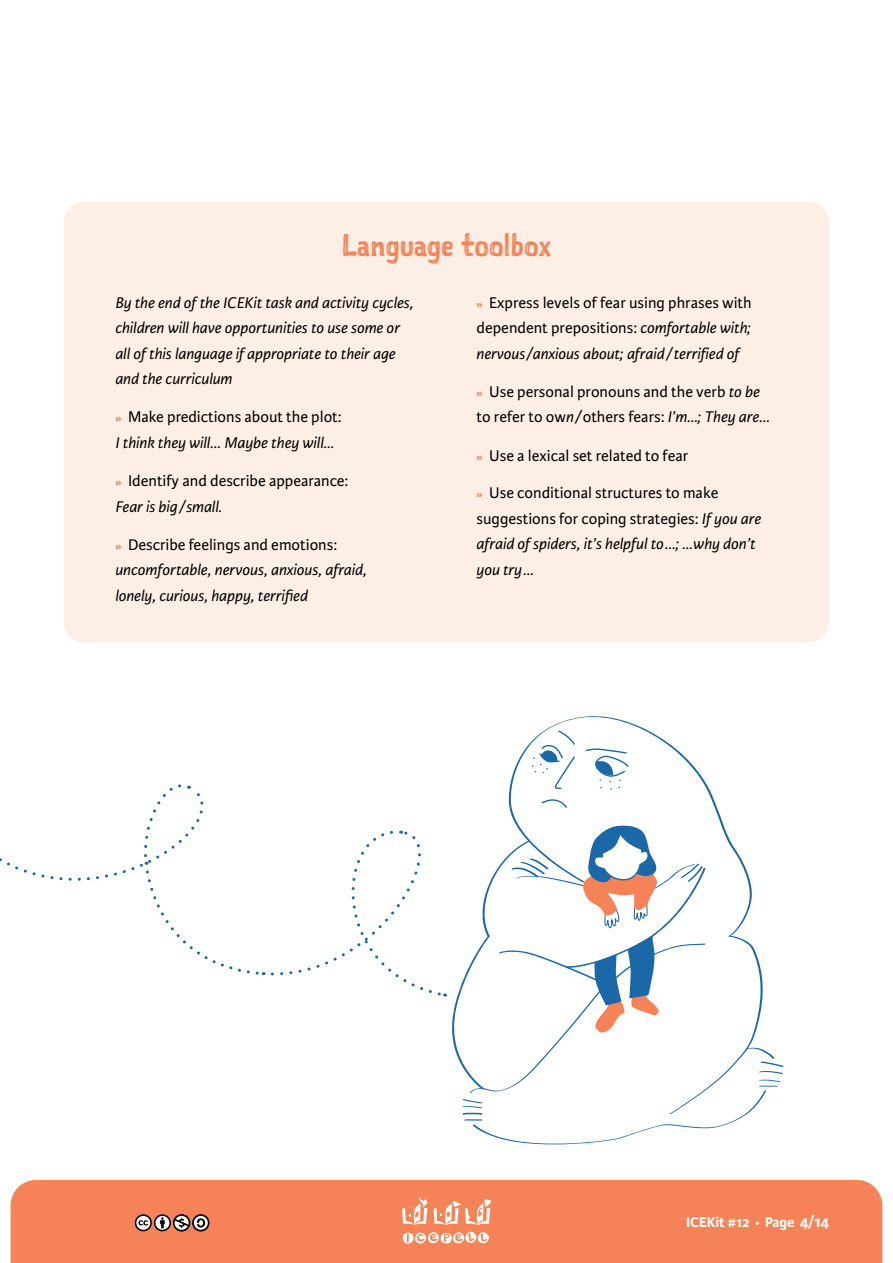
<style>
.page{position:relative;width:893px;height:1263px;background:#fff}
.page>*{position:absolute;margin:0;border:0;box-sizing:border-box;transform-origin:0 0}
.t1{font:30px "Sketchnote Square";color:#f58357}
.t2{font:16.5px/25.5px "Karmina Sans";color:#000}
.t3{font:italic 16.5px/25.5px "Karmina Sans";color:#000}
.t4{font:700 15px "Karmina Sans";color:#fff}
.s1{font-weight:700;font-style:normal;font-size:12px;color:#f58357}
.s2{font-style:normal}
.s3{font-weight:700;font-size:12px;color:#f58357}
.s4{font-style:italic}
.s5{font-weight:400;font-size:12px}
.s6{font-size:16.5px}
</style>
<div class="page">
<div style="left:11px;top:1180px;width:871px;height:83px;background:#f58357"></div>
<svg style="left:135px;top:1214px;width:74px;height:17px"></svg>
<svg style="left:402px;top:1197px;width:26px;height:28px"></svg>
<svg style="left:434px;top:1198px;width:57px;height:27px"></svg>
<svg style="left:402px;top:1232px;width:87px;height:12px"></svg>
<div style="left:64px;top:202px;width:765px;height:441px;background:#feefe6;border-radius:21px"></div>
<svg style="left:0;top:730px;width:784px;height:414px"></svg>
<h1 class="t1" style="left:342px;top:225px;width:211px">Language toolbox</h1>
<p class="t3" style="left:115px;top:290px;width:300px">By the end of the ICEKit task and activity cycles, children will have opportunities to use some or all of this language if appropriate to their age and the curriculum</p>
<p class="t3" style="left:115px;top:405px;width:228px"><span class="s1">»</span> <span class="s2">Make predictions about the plot:<br></span>I think they will… Maybe they will…</p>
<p class="t2" style="left:115px;top:468px;width:234px"><span class="s3">»</span> Identify and describe appearance:<br><span class="s4">Fear is big/small.</span></p>
<p class="t3" style="left:115px;top:532px;width:253px"><span class="s1">»</span> <span class="s2">Describe feelings and emotions: </span>uncomfortable, nervous, anxious, afraid, lonely, curious, happy, terrified</p>
<p class="t2" style="left:476px;top:290px;width:277px;text-align:justify"><span class="s3">»</span> Express levels of fear using phrases with dependent prepositions: <span class="s4">comfortable with; nervous/anxious about; afraid/terrified of</span></p>
<p class="t2" style="left:476px;top:379px;width:295px"><span class="s3">»</span> Use personal pronouns and the verb <span class="s4">to be </span>to refer to ow<span class="s4">n/</span>others fears: <span class="s4">I’m…; They are…</span></p>
<p class="t2" style="left:477px;top:443px;width:213px"><span class="s3">»</span> Use a lexical set related to fear</p>
<p class="t2" style="left:476px;top:481px;width:286px"><span class="s3">»</span> Use conditional structures to make suggestions for coping strategies: <span class="s4">If you are afraid of spiders, it’s helpful to…; …why don’t you try…</span></p>
<p class="t4" style="left:686px;top:1214px;width:145px">ICEKit #12 <span class="s5">•</span> Page <span class="s6">4/14</span></p>
</div>
